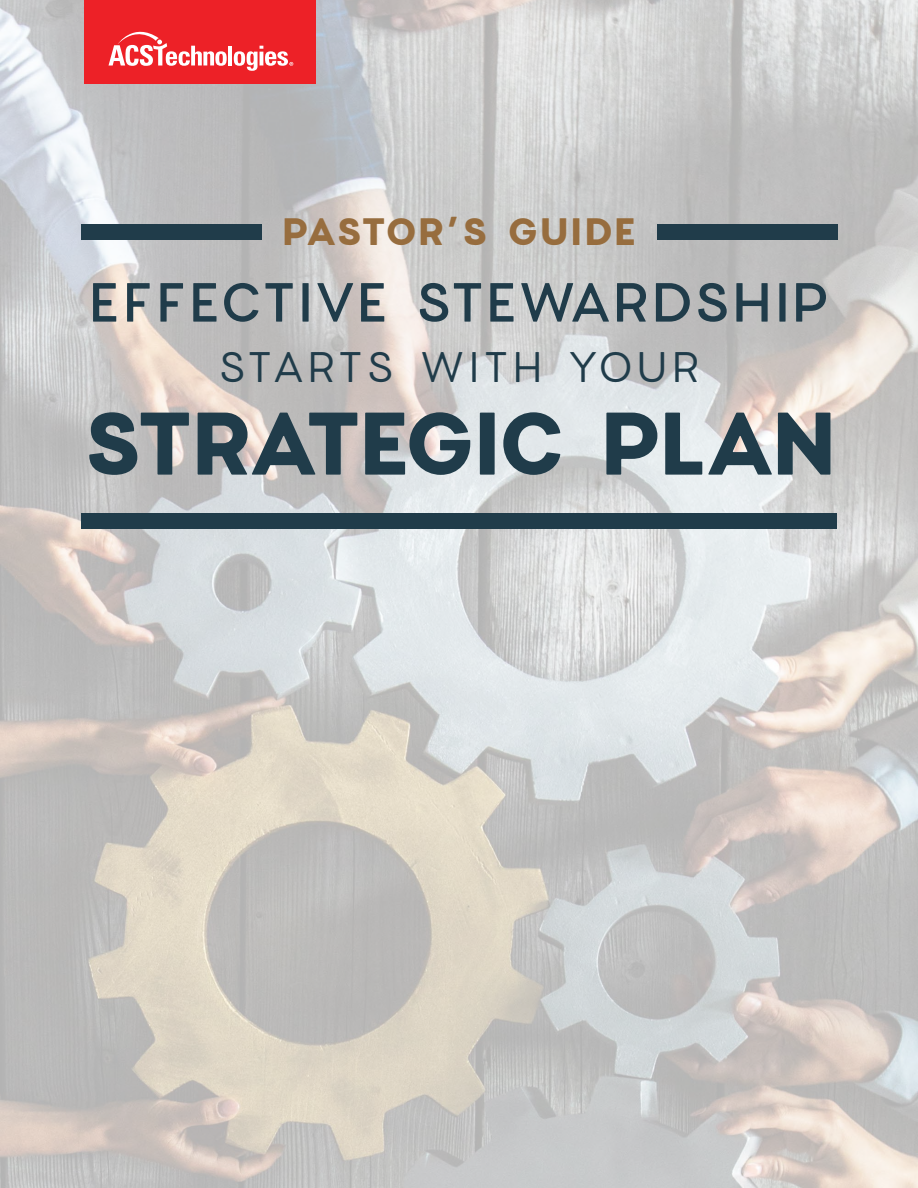
<style>
.page{position:relative;width:918px;height:1188px;background:#fff}
.page>*{position:absolute;margin:0;border:0;box-sizing:border-box;transform-origin:0 0}
.t1{font:700 87px "Charlevoix Pro";letter-spacing:-.05em;color:#203c4a}
.t2{font:500 54px "Charlevoix Pro";letter-spacing:.025em;color:#203c4a}
.t3{font:42px "Charlevoix Pro";letter-spacing:.07em;color:#203c4a}
.t4{font:700 37.5px "Charlevoix Pro";letter-spacing:.02em;color:#976d3e}
</style>
<div class="page">
<img style="left:0;top:0;width:918px;height:1188px">
<div style="left:84px;top:0;width:232px;height:84px;background:#ed2127"></div>
<hr style="left:228px;top:46px;width:4px;height:19px;background:#fff">
<svg style="left:109px;top:31px;width:118px;height:35px"></svg>
<svg style="left:234px;top:46px;width:59px;height:25px"></svg>
<div style="left:81px;top:225px;width:180px;height:15px;background:#203c4a"></div>
<div style="left:657px;top:225px;width:180px;height:15px;background:#203c4a"></div>
<div style="left:81px;top:513px;width:756px;height:16px;background:#203c4a"></div>
<p class="t4" style="left:282px;top:206px;width:356px">PASTOR’S GUIDE</p>
<p class="t2" style="left:89px;top:267px;width:742px">EFFECTIVE STEWARDSHIP</p>
<p class="t3" style="left:218px;top:340px;width:483px">STARTS WITH YOUR</p>
<p class="t1" style="left:82px;top:384px;width:755px">STRATEGIC PLAN</p>
</div>
